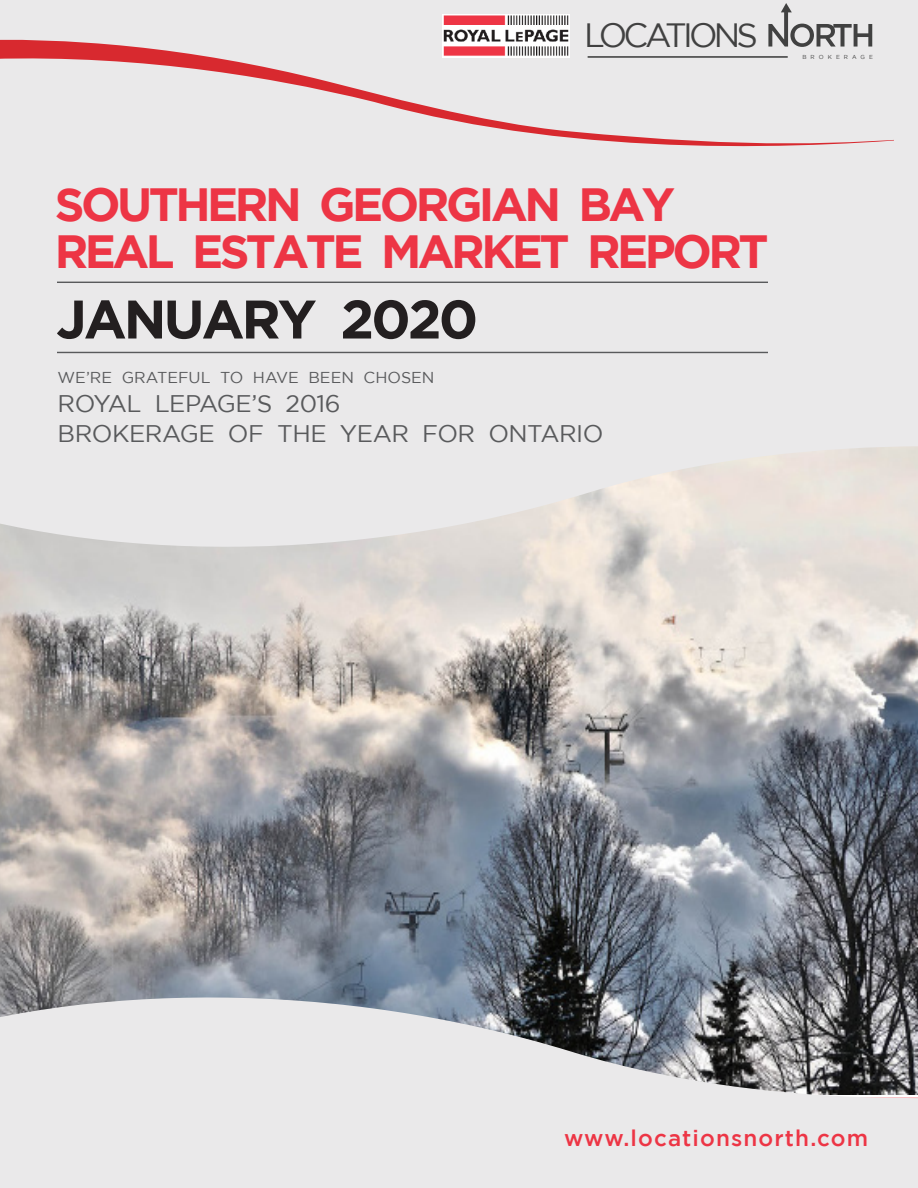
<style>
.page{position:relative;width:918px;height:1188px;background:#fff}
.page>*{position:absolute;margin:0;border:0;box-sizing:border-box;transform-origin:0 0}
.t1{font:700 54.15px "Gotham";letter-spacing:-.055em;color:#231f20}
.t2{font:700 46.5px/46.5px "Gotham";letter-spacing:-.075em;color:#ed3545}
.t3{font:33.6px "Gotham";letter-spacing:-.115em;color:#414141}
.t4{font:24px/30px "Gotham";letter-spacing:-.02em;color:#595a5c}
.t5{font:500 22.5px "Gotham";letter-spacing:.05em;color:#ed3545}
.t6{font:15.75px "Gotham";color:#595a5c}
.t7{font:5.85px "Gotham";letter-spacing:.7em;color:#414141}
</style>
<div class="page">
<img style="left:0;top:565px;width:918px;height:415px">
<svg style="left:0;top:446px;width:918px;height:119px;background:#e6e3e0"></svg>
<div style="left:0;top:0;width:918px;height:446px;background:#eae9ea"></div>
<div style="left:0;top:1119px;width:918px;height:69px;background:#eae9ea"></div>
<svg style="left:0;top:980px;width:918px;height:139px;background:#b6b7bb"></svg>
<hr style="left:57px;top:352px;width:711px;height:1px;background:#595a5c">
<hr style="left:57px;top:282px;width:711px;height:1px;background:#595a5c">
<img style="left:443px;top:15px;width:126px;height:22px">
<svg style="left:768px;top:3px;width:104px;height:34px"></svg>
<svg style="left:0;top:37px;width:894px;height:110px"></svg>
<p class="t3" style="left:584px;top:17px;width:175px">LOCATIONS</p>
<p class="t7" style="left:802px;top:53px;width:72px">BROKERAGE</p>
<p class="t2" style="left:55px;top:181px;width:715px">SOUTHERN GEORGIAN BAY<br>REAL ESTATE MARKET REPORT</p>
<p class="t1" style="left:56px;top:288px;width:424px">JANUARY 2020</p>
<p class="t6" style="left:58px;top:368px;width:379px">WE’RE GRATEFUL TO HAVE BEEN CHOSEN</p>
<p class="t4" style="left:58px;top:388px;width:547px">ROYAL LEPAGE’S 2016<br>BROKERAGE OF THE YEAR FOR ONTARIO</p>
<p class="t5" style="left:564px;top:1125px;width:306px">www.locationsnorth.com</p>
</div>
